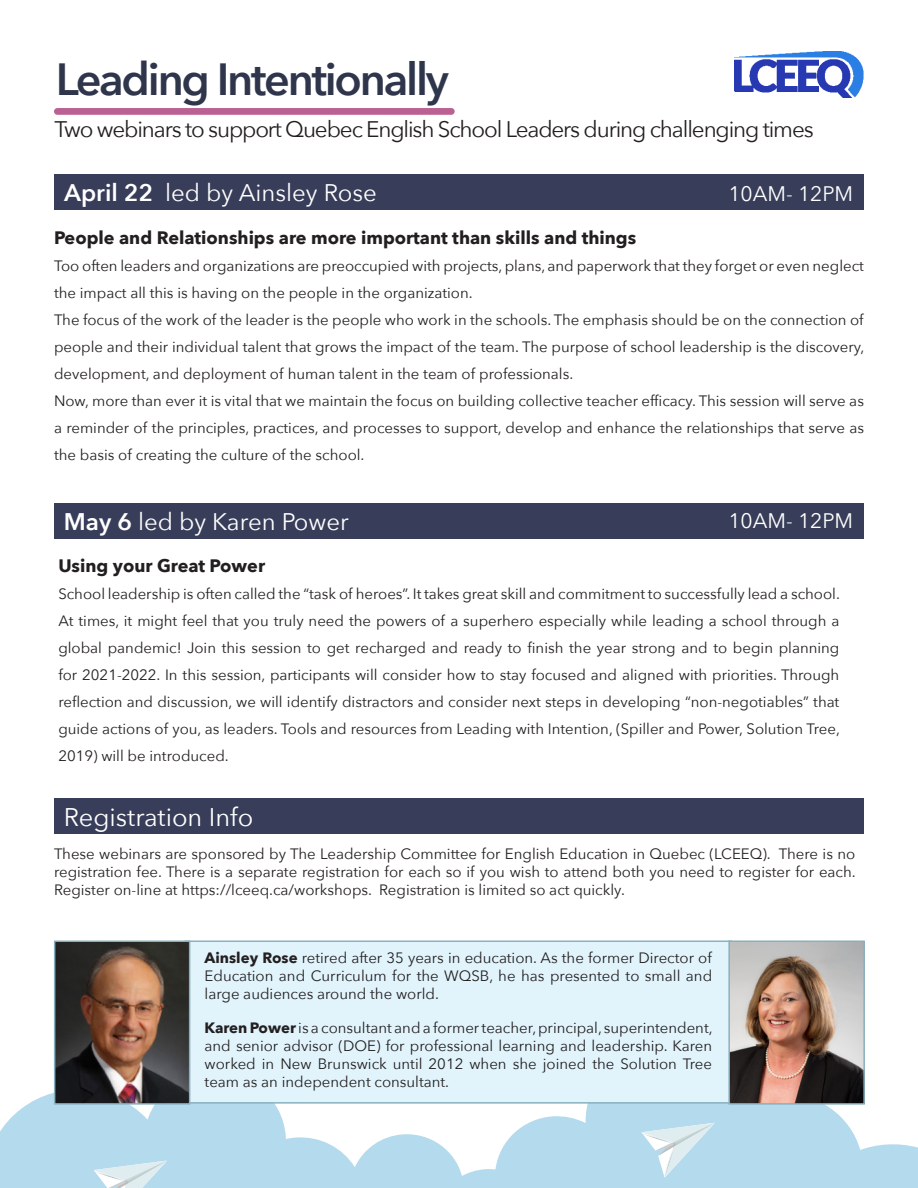
<style>
.page{position:relative;width:918px;height:1188px;background:#fff}
.page>*{position:absolute;margin:0;border:0;box-sizing:border-box;transform-origin:0 0}
.t1{font:600 45px "Avenir Next";letter-spacing:-.05em;color:#2f364c}
.t2{font:25.5px "Avenir Next";color:#fff}
.t3{font:24px "Avenir Next";color:#fff}
.t4{font:22.5px "Avenir Next";letter-spacing:-.05em;color:#231f20}
.t5{font:21px "Avenir Next";color:#fff}
.t6{font:700 18px "Avenir Next";color:#231f20}
.Text{font:15px/27px "Avenir Next";color:#231f20;text-align:justify}
.s1{font-weight:600}
.s2{font-weight:700}
</style>
<div class="page">
<svg style="left:0;top:1035px;width:918px;height:153px;fill:#b3dbed"></svg>
<div style="left:185px;top:940px;width:547px;height:164px;background:#e1f4fc;border:2px solid #88b1bf"></div>
<div style="left:54px;top:175px;width:810px;height:35px;background:#383d59"></div>
<img style="left:57px;top:943px;width:130px;height:159px">
<div style="left:54px;top:940px;width:136px;height:165px;border:2px solid #88b1bf"></div>
<img style="left:731px;top:943px;width:131px;height:159px">
<div style="left:728px;top:940px;width:137px;height:165px;border:2px solid #88b1bf"></div>
<svg style="left:641px;top:1123px;width:74px;height:54px;background:#c7e2ed"></svg>
<div style="left:54px;top:108px;width:401px;height:7px;background:#ba6093;border-radius:3px"></div>
<svg style="left:94px;top:1161px;width:73px;height:27px;background:#cfe5ed"></svg>
<div style="left:54px;top:503px;width:810px;height:36px;background:#383d59"></div>
<div style="left:54px;top:798px;width:810px;height:36px;background:#383d59"></div>
<img style="left:735px;top:51px;width:129px;height:47px">
<p class="t1" style="left:56px;top:40px;width:395px">Leading Intentionally</p>
<p class="t4" style="left:54px;top:110px;width:761px">Two webinars to support Quebec English School Leaders during challenging times</p>
<p class="t3" style="left:64px;top:173px;width:314px"><span class="s1">April 22</span> led by Ainsley Rose</p>
<p class="t5" style="left:728px;top:176px;width:126px">10AM- 12PM</p>
<p class="t6" style="left:54px;top:222px;width:584px">People and Relationships are more important than skills and things</p>
<p class="Text" style="left:54px;top:252px;width:812px">Too often leaders and organizations are preoccupied with projects, plans, and paperwork that they forget or even neglect the impact all this is having on the people in the organization.</p>
<p class="Text" style="left:54px;top:306px;width:812px">The focus of the work of the leader is the people who work in the schools. The emphasis should be on the connection of people and their individual talent that grows the impact of the team. The purpose of school leadership is the discovery, development, and deployment of human talent in the team of professionals.</p>
<p class="Text" style="left:54px;top:387px;width:812px">Now, more than ever it is vital that we maintain the focus on building collective teacher efficacy. This session will serve as a reminder of the principles, practices, and processes to support, develop and enhance the relationships that serve as the basis of creating the culture of the school.</p>
<p class="t3" style="left:64px;top:501px;width:286px"><span class="s1">May 6</span> led by Karen Power</p>
<p class="t5" style="left:728px;top:503px;width:126px">10AM- 12PM</p>
<p class="t6" style="left:58px;top:550px;width:208px">Using your Great Power</p>
<p class="Text" style="left:58px;top:579px;width:783px">School leadership is often called the “task of heroes”. It takes great skill and commitment to successfully lead a school.<br>At times, it might feel that you truly need the powers of a superhero especially while leading a school through a global pandemic! Join this session to get recharged and ready to finish the year strong and to begin planning for 2021-2022. In this session, participants will consider how to stay focused and aligned with priorities. Through reflection and discussion, we will identify distractors and consider next steps in developing “non-negotiables” that guide actions of you, as leaders. Tools and resources from Leading with Intention, (Spiller and Power, Solution Tree, 2019) will be introduced.</p>
<p class="t2" style="left:64px;top:796px;width:191px">Registration Info</p>
<p class="Text" style="left:54px;top:844px;width:803px;line-height:18px">These webinars are sponsored by The Leadership Committee for English Education in Quebec (LCEEQ). There is no registration fee. There is a separate registration for each so if you wish to attend both you need to register for each.<br>Register on-line at https://lceeq.ca/workshops. Registration is limited so act quickly.</p>
<p class="Text" style="left:205px;top:948px;width:509px;line-height:18px"><span class="s2">Ainsley Rose</span> retired after 35 years in education. As the former Director of Education and Curriculum for the WQSB, he has presented to small and large audiences around the world.</p>
<p class="Text" style="left:205px;top:1018px;width:510px;line-height:18px"><span class="s2">Karen Power</span> is a consultant and a former teacher, principal, superintendent, and senior advisor (DOE) for professional learning and leadership. Karen worked in New Brunswick until 2012 when she joined the Solution Tree team as an independent consultant.</p>
</div>
